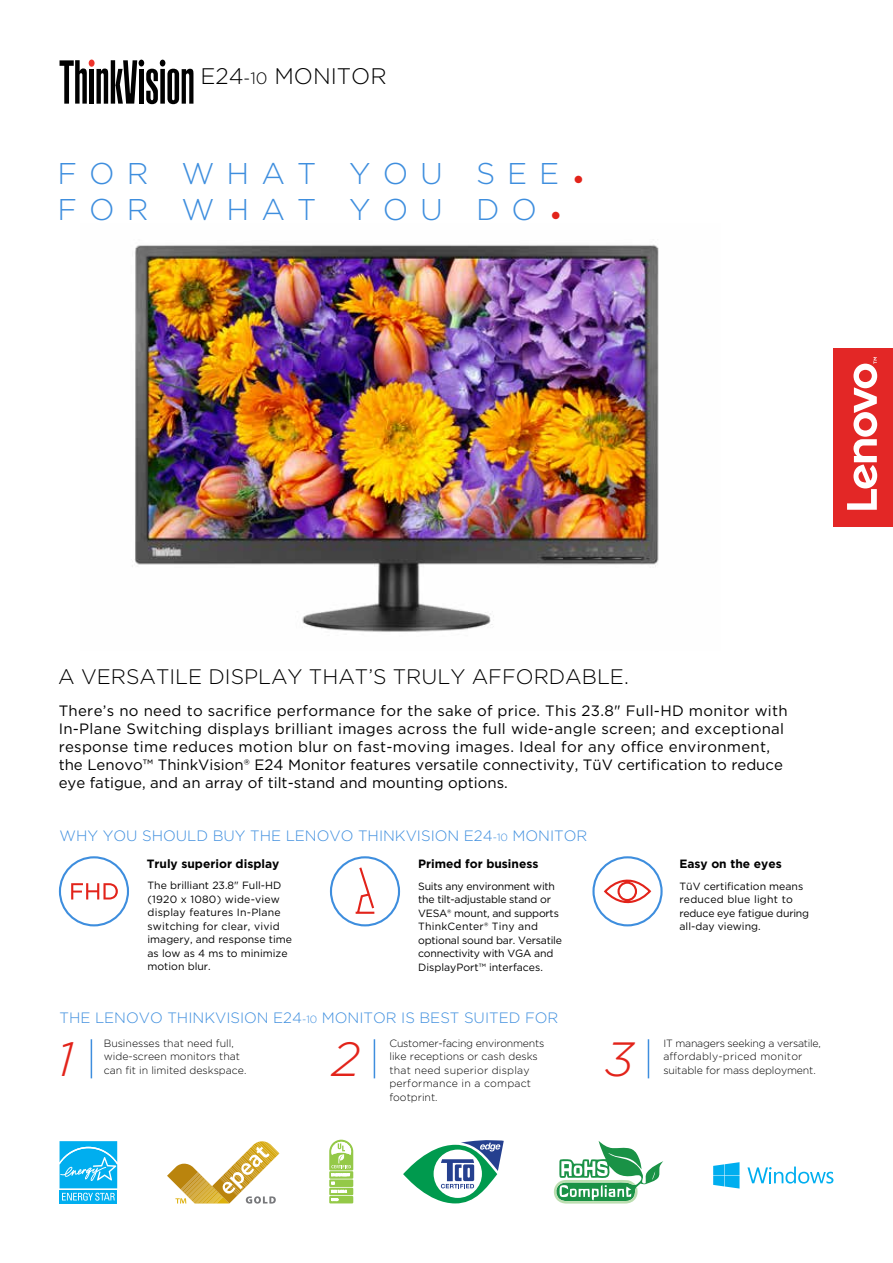
<style>
.page{position:relative;width:893px;height:1263px;background:#fff}
.page>*{position:absolute;margin:0;border:0;box-sizing:border-box;transform-origin:0 0}
.t1{font:italic 300 48px "Gotham";color:#e2231a}
.t2{font:300 30px/36px "Gotham";letter-spacing:.4em;color:#3e8ede}
.t3{font:300 22.5px "Gotham";color:#000}
.t4{font:300 21px "Gotham";color:#000}
.t5{font:15px/18px "Gotham";letter-spacing:.02em;color:#000}
.t6{font:300 15px "Gotham";color:#3e8ede}
.t7{font:700 12px "Gotham";color:#000}
.t8{font:10.5px/13.5px "Gotham";color:#000}
.t9{font:300 10.5px/13.5px "Gotham";color:#000}
.t10{font:10.5px/13.5px "Gotham";letter-spacing:-.02em;color:#000}
.t11{font:300 10.5px/13.5px "Gotham";letter-spacing:-.02em;color:#000}
.s1{font-size:16.5px}
.s2{color:#e2231a}
.s3{font-size:10.5px}
</style>
<div class="page">
<img style="left:132px;top:244px;width:527px;height:388px">
<svg style="left:167px;top:1141px;width:112px;height:62px"></svg>
<svg style="left:60px;top:1200px;width:57px;height:3px"></svg>
<svg style="left:60px;top:1141px;width:57px;height:59px;background:#2dbcf1"></svg>
<svg style="left:403px;top:1140px;width:101px;height:63px"></svg>
<svg style="left:329px;top:1171px;width:24px;height:8px"></svg>
<div style="left:329px;top:1179px;width:24px;height:8px;background:#94c948"></div>
<svg style="left:329px;top:1188px;width:24px;height:7px"></svg>
<div style="left:329px;top:1196px;width:24px;height:7px;background:#94c948"></div>
<svg style="left:331px;top:1190px;width:16px;height:11px"></svg>
<svg style="left:329px;top:1140px;width:24px;height:36px"></svg>
<svg style="left:554px;top:1141px;width:109px;height:63px"></svg>
<svg style="left:713px;top:1162px;width:26px;height:26px"></svg>
<svg style="left:747px;top:1166px;width:86px;height:17px"></svg>
<div style="left:833px;top:348px;width:60px;height:178px;background:#e32726"></div>
<svg style="left:847px;top:357px;width:30px;height:153px"></svg>
<hr style="left:91px;top:1039px;width:1px;height:39px;background:#3e8ede">
<hr style="left:374px;top:1039px;width:1px;height:39px;background:#3e8ede">
<hr style="left:648px;top:1039px;width:1px;height:39px;background:#3e8ede">
<div style="left:89px;top:60px;width:6px;height:7px;background:#ee342c;border-radius:50%"></div>
<svg style="left:60px;top:60px;width:27px;height:44px"></svg>
<div style="left:89px;top:69px;width:5px;height:35px;background:#010101"></div>
<svg style="left:96px;top:60px;width:97px;height:44px"></svg>
<div style="left:59px;top:856px;width:70px;height:70px;border:2px solid #3e8ede;border-radius:50%"></div>
<svg style="left:71px;top:883px;width:47px;height:16px"></svg>
<div style="left:330px;top:856px;width:70px;height:70px;border:2px solid #3e8ede;border-radius:50%"></div>
<svg style="left:355px;top:867px;width:20px;height:47px"></svg>
<svg style="left:603px;top:867px;width:50px;height:48px"></svg>
<div style="left:592px;top:856px;width:71px;height:70px;border:2px solid #3e8ede;border-radius:50%"></div>
<h3 class="t3" style="left:200px;top:62px;width:188px">E24<span class="s1">-10</span> MONITOR</h3>
<h2 class="t2" style="left:58px;top:154px;width:529px">FOR WHAT YOU SEE<span class="s2">•<br></span>FOR WHAT YOU DO<span class="s2">•</span></h2>
<h3 class="t4" style="left:58px;top:663px;width:572px">A VERSATILE DISPLAY THAT’S TRULY AFFORDABLE.</h3>
<p class="t5" style="left:59px;top:702px;width:731px">There’s no need to sacrifice performance for the sake of price. This 23.8" Full-HD monitor with In-Plane Switching displays brilliant images across the full wide-angle screen; and exceptional response time reduces motion blur on fast-moving images. Ideal for any office environment, the Lenovo™ ThinkVision® E24 Monitor features versatile connectivity, TüV certification to reduce eye fatigue, and an array of tilt-stand and mounting options.</p>
<p class="t6" style="left:60px;top:826px;width:529px">WHY YOU SHOULD BUY THE LENOVO THINKVISION E24<span class="s3">-10</span> MONITOR</p>
<p class="t7" style="left:147px;top:856px;width:134px">Truly superior display</p>
<p class="t7" style="left:418px;top:856px;width:122px">Primed for business</p>
<p class="t7" style="left:679px;top:856px;width:104px">Easy on the eyes</p>
<p class="t8" style="left:148px;top:879px;width:146px">The brilliant 23.8" Full-HD (1920 x 1080) wide-view display features In-Plane switching for clear, vivid imagery, and response time as low as 4 ms to minimize motion blur.</p>
<p class="t10" style="left:418px;top:879px;width:145px">Suits any environment with the tilt-adjustable stand or<br>VESA® mount, and supports<br>ThinkCenter® Tiny and optional sound bar. Versatile connectivity with VGA and<br>DisplayPort™ interfaces.</p>
<p class="t8" style="left:679px;top:879px;width:131px">TüV certification means reduced blue light to reduce eye fatigue during all-day viewing.</p>
<p class="t6" style="left:60px;top:1009px;width:500px">THE LENOVO THINKVISION E24<span class="s3">-10</span> MONITOR IS BEST SUITED FOR</p>
<p class="t9" style="left:104px;top:1036px;width:144px">Businesses that need full, wide-screen monitors that can fit in limited deskspace.</p>
<p class="t9" style="left:389px;top:1036px;width:156px">Customer-facing environments like receptions or cash desks that need superior display performance in a compact footprint.</p>
<h1 class="t1" style="left:332px;top:1028px;width:30px">2</h1>
<p class="t11" style="left:663px;top:1036px;width:159px">IT managers seeking a versatile, affordably-priced monitor</p>
<h1 class="t1" style="left:57px;top:1028px;width:18px">1</h1>
<h1 class="t1" style="left:605px;top:1028px;width:31px">3</h1>
<p class="t9" style="left:663px;top:1063px;width:154px">suitable for mass deployment.</p>
</div>
